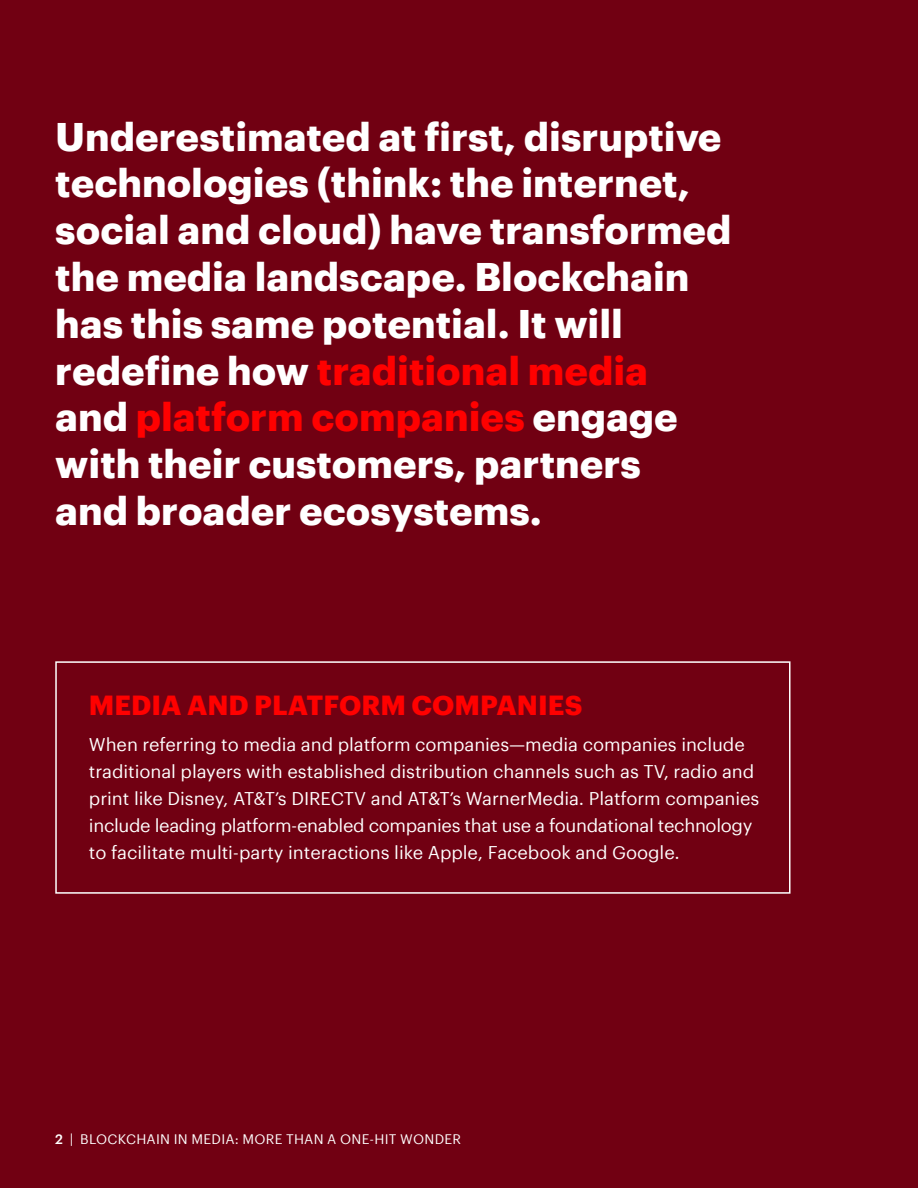
<style>
.page{position:relative;width:918px;height:1188px;background:#710012}
.page>*{position:absolute;margin:0;border:0;box-sizing:border-box;transform-origin:0 0}
.t1{font:700 39px/46.8px "Graphik";color:#fff}
.t2{font:700 27px "Graphik";color:#f00}
.t3{font:18px/27px "Graphik";letter-spacing:-.005em;color:#fff}
.t4{font:13.5px "Graphik";letter-spacing:.02em;color:#fff}
.s1{color:#f00}
.s2{font-weight:500}
</style>
<div class="page">
<div style="left:55px;top:661px;width:736px;height:233px;border:2px solid #fff"></div>
<p class="t1" style="left:55px;top:109px;width:678px">Underestimated at first, disruptive technologies (think: the internet, social and cloud) have transformed the media landscape. Blockchain has this same potential. It will redefine how <span class="s1">traditional media<br></span>and <span class="s1">platform companies</span> engage with their customers, partners<br>and broader ecosystems.</p>
<h2 class="t2" style="left:89px;top:685px;width:495px">MEDIA AND PLATFORM COMPANIES</h2>
<p class="t3" style="left:89px;top:729px;width:672px">When referring to media and platform companies—media companies include traditional players with established distribution channels such as TV, radio and print like Disney, AT&amp;T’s DIRECTV and AT&amp;T’s WarnerMedia. Platform companies include leading platform-enabled companies that use a foundational technology to facilitate multi-party interactions like Apple, Facebook and Google.</p>
<p class="t4" style="left:55px;top:1129px;width:407px"><span class="s2">2</span> | BLOCKCHAIN IN MEDIA: MORE THAN A ONE-HIT WONDER</p>
</div>
